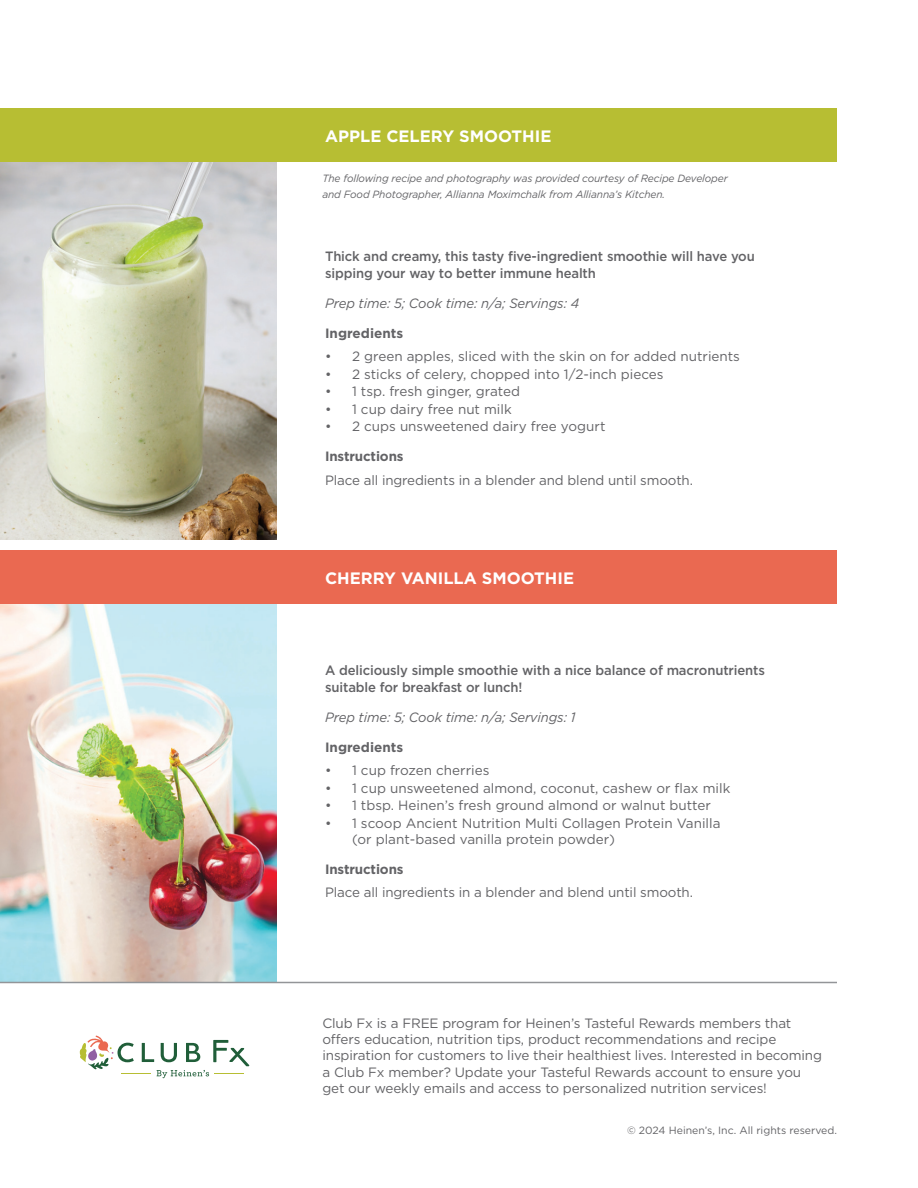
<style>
.page{position:relative;width:918px;height:1188px;background:#fff}
.page>*{position:absolute;margin:0;border:0;box-sizing:border-box;transform-origin:0 0}
.t1{font:700 16.5px "Gotham";color:#fff}
.t2{font:13.5px/16.5px "Gotham";letter-spacing:-.01em;color:#636366}
.t3{font:500 13.5px/16.5px "Gotham";letter-spacing:-.01em;color:#636366}
.t4{font:italic 13.5px "Gotham";letter-spacing:-.01em;color:#636366}
.t5{font:700 13.5px "Gotham";letter-spacing:-.01em;color:#636366}
.t6{font:italic 10.5px/16.5px "Gotham";letter-spacing:-.01em;color:#636366}
.t7{font:10.5px "Gotham";color:#636366}
</style>
<div class="page">
<img style="left:0;top:604px;width:276px;height:378px">
<div style="left:0;top:108px;width:837px;height:54px;background:#b7be33"></div>
<img style="left:0;top:162px;width:276px;height:378px">
<svg style="left:80px;top:1036px;width:169px;height:42px"></svg>
<hr style="left:0;top:982px;width:837px;height:1px;background:#939598">
<div style="left:0;top:550px;width:837px;height:54px;background:#ea6951"></div>
<p class="t1" style="left:325px;top:125px;width:228px">APPLE CELERY SMOOTHIE</p>
<p class="t6" style="left:322px;top:169px;width:407px">The following recipe and photography was provided courtesy of Recipe Developer and Food Photographer, Allianna Moximchalk from Allianna’s Kitchen.</p>
<p class="t3" style="left:325px;top:248px;width:431px">Thick and creamy, this tasty five-ingredient smoothie will have you sipping your way to better immune health</p>
<p class="t4" style="left:325px;top:294px;width:256px">Prep time: 5; Cook time: n/a; Servings: 4</p>
<p class="t5" style="left:325px;top:324px;width:80px">Ingredients</p>
<p class="t2" style="left:325px;top:348px;width:416px">• 2 green apples, sliced with the skin on for added nutrients</p>
<p class="t2" style="left:325px;top:365px;width:340px">• 2 sticks of celery, chopped into 1/2-inch pieces</p>
<p class="t2" style="left:325px;top:383px;width:196px">• 1 tsp. fresh ginger, grated</p>
<p class="t2" style="left:325px;top:400px;width:188px">• 1 cup dairy free nut milk</p>
<p class="t2" style="left:325px;top:418px;width:282px">• 2 cups unsweetened dairy free yogurt</p>
<p class="t5" style="left:325px;top:448px;width:80px">Instructions</p>
<p class="t2" style="left:325px;top:471px;width:369px">Place all ingredients in a blender and blend until smooth.</p>
<p class="t1" style="left:325px;top:567px;width:250px">CHERRY VANILLA SMOOTHIE</p>
<p class="t3" style="left:325px;top:662px;width:441px">A deliciously simple smoothie with a nice balance of macronutrients suitable for breakfast or lunch!</p>
<p class="t4" style="left:325px;top:708px;width:252px">Prep time: 5; Cook time: n/a; Servings: 1</p>
<p class="t5" style="left:325px;top:738px;width:80px">Ingredients</p>
<p class="t2" style="left:325px;top:762px;width:166px">• 1 cup frozen cherries</p>
<p class="t2" style="left:325px;top:779px;width:407px">• 1 cup unsweetened almond, coconut, cashew or flax milk</p>
<p class="t2" style="left:325px;top:797px;width:387px">• 1 tbsp. Heinen’s fresh ground almond or walnut butter</p>
<p class="t2" style="left:352px;top:814px;width:370px;text-indent:-27px">• 1 scoop Ancient Nutrition Multi Collagen Protein Vanilla (or plant-based vanilla protein powder)</p>
<p class="t5" style="left:325px;top:860px;width:80px">Instructions</p>
<p class="t2" style="left:325px;top:884px;width:369px">Place all ingredients in a blender and blend until smooth.</p>
<p class="t2" style="left:322px;top:1014px;width:501px">Club Fx is a FREE program for Heinen’s Tasteful Rewards members that offers education, nutrition tips, product recommendations and recipe inspiration for customers to live their healthiest lives. Interested in becoming a Club Fx member? Update your Tasteful Rewards account to ensure you get our weekly emails and access to personalized nutrition services!</p>
<p class="t7" style="left:627px;top:1124px;width:211px">© 2024 Heinen’s, Inc. All rights reserved.</p>
</div>
